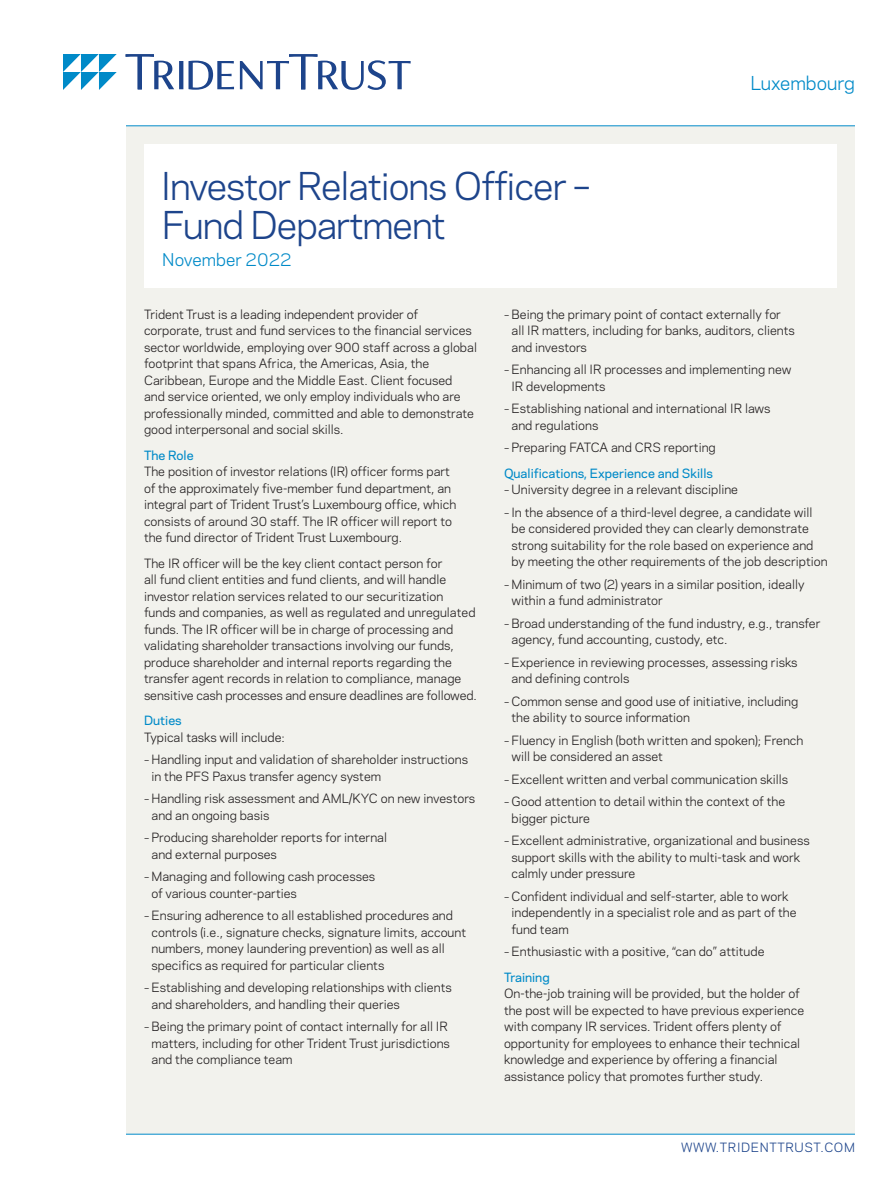
<style>
.page{position:relative;width:891px;height:1188px;background:#fff}
.page>*{position:absolute;margin:0;border:0;box-sizing:border-box;transform-origin:0 0}
.t1{font:36px/39px "Polaris";letter-spacing:-.03em;color:#1d448b}
.t2{font:18px "Polaris";color:#008ac8}
.t3{font:16.5px "Polaris";color:#008ac8}
._1st_Paragraph{font:12px/16.5px "Polaris";color:#231f20}
.Head_1{font:500 12px "Polaris";color:#008ac8}
.t4{font:12px "Polaris";letter-spacing:.05em;color:#1d448b}
.s1{font-size:10.5px}
</style>
<div class="page">
<div style="left:126px;top:126px;width:729px;height:1008px;background:#f2f2ed"></div>
<hr style="left:126px;top:126px;width:729px;height:1px;background:#008ac8">
<hr style="left:126px;top:1134px;width:729px;height:1px;background:#008ac8">
<svg style="left:126px;top:54px;width:285px;height:36px"></svg>
<svg style="left:63px;top:54px;width:54px;height:36px"></svg>
<div style="left:144px;top:144px;width:693px;height:144px;background:#fff"></div>
<h1 class="t1" style="left:161px;top:164px;width:431px">Investor Relations Officer –<br>Fund Department</h1>
<h3 class="t3" style="left:162px;top:247px;width:131px">November 2022</h3>
<h2 class="t2" style="left:751px;top:70px;width:106px">Luxembourg</h2>
<p class="_1st_Paragraph" style="left:144px;top:305px;width:335px">Trident Trust is a leading independent provider of corporate, trust and fund services to the financial services sector worldwide, employing over 900 staff across a global footprint that spans Africa, the Americas, Asia, the Caribbean, Europe and the Middle East. Client focused<br>and service oriented, we only employ individuals who are professionally minded, committed and able to demonstrate good interpersonal and social skills.</p>
<p class="Head_1" style="left:144px;top:446px;width:51px">The Role</p>
<p class="_1st_Paragraph" style="left:144px;top:463px;width:314px">The position of investor relations (IR) officer forms part of the approximately five-member fund department, an integral part of Trident Trust’s Luxembourg office, which consists of around 30 staff. The IR officer will report to the fund director of Trident Trust Luxembourg.</p>
<p class="_1st_Paragraph" style="left:144px;top:554px;width:334px">The IR officer will be the key client contact person for<br>all fund client entities and fund clients, and will handle investor relation services related to our securitization funds and companies, as well as regulated and unregulated funds. The IR officer will be in charge of processing and validating shareholder transactions involving our funds, produce shareholder and internal reports regarding the transfer agent records in relation to compliance, manage sensitive cash processes and ensure deadlines are followed.</p>
<p class="Head_1" style="left:144px;top:711px;width:39px">Duties</p>
<p class="_1st_Paragraph" style="left:144px;top:728px;width:142px">Typical tasks will include:</p>
<p class="_1st_Paragraph" style="left:152px;top:751px;width:318px;text-indent:-8px"><span class="s1">–</span> Handling input and validation of shareholder instructions in the PFS Paxus transfer agency system</p>
<p class="_1st_Paragraph" style="left:152px;top:790px;width:325px;text-indent:-8px"><span class="s1">–</span> Handling risk assessment and AML/KYC on new investors and an ongoing basis</p>
<p class="_1st_Paragraph" style="left:152px;top:829px;width:237px;text-indent:-8px"><span class="s1">–</span> Producing shareholder reports for internal and external purposes</p>
<p class="_1st_Paragraph" style="left:152px;top:868px;width:225px;text-indent:-8px"><span class="s1">–</span> Managing and following cash processes of various counter-parties</p>
<p class="_1st_Paragraph" style="left:152px;top:907px;width:316px;text-indent:-8px"><span class="s1">–</span> Ensuring adherence to all established procedures and controls (i.e., signature checks, signature limits, account numbers, money laundering prevention) as well as all specifics as required for particular clients</p>
<p class="_1st_Paragraph" style="left:152px;top:979px;width:302px;text-indent:-8px"><span class="s1">–</span> Establishing and developing relationships with clients and shareholders, and handling their queries</p>
<p class="_1st_Paragraph" style="left:152px;top:1018px;width:300px;text-indent:-8px"><span class="s1">–</span> Being the primary point of contact internally for all IR matters, including for other Trident Trust jurisdictions and the compliance team</p>
<p class="_1st_Paragraph" style="left:512px;top:305px;width:285px;text-indent:-8px"><span class="s1">–</span> Being the primary point of contact externally for all IR matters, including for banks, auditors, clients and investors</p>
<p class="_1st_Paragraph" style="left:512px;top:361px;width:281px;text-indent:-8px"><span class="s1">–</span> Enhancing all IR processes and implementing new<br>IR developments</p>
<p class="_1st_Paragraph" style="left:512px;top:400px;width:260px;text-indent:-8px"><span class="s1">–</span> Establishing national and international IR laws and regulations</p>
<p class="_1st_Paragraph" style="left:504px;top:439px;width:213px"><span class="s1">–</span> Preparing FATCA and CRS reporting</p>
<p class="Head_1" style="left:504px;top:464px;width:210px">Qualifications, Experience and Skills</p>
<p class="_1st_Paragraph" style="left:504px;top:481px;width:236px"><span class="s1">–</span> University degree in a relevant discipline</p>
<p class="_1st_Paragraph" style="left:512px;top:503px;width:318px;text-indent:-8px"><span class="s1">–</span> In the absence of a third-level degree, a candidate will be considered provided they can clearly demonstrate strong suitability for the role based on experience and by meeting the other requirements of the job description</p>
<p class="_1st_Paragraph" style="left:512px;top:575px;width:295px;text-indent:-8px"><span class="s1">–</span> Minimum of two (2) years in a similar position, ideally within a fund administrator</p>
<p class="_1st_Paragraph" style="left:512px;top:614px;width:311px;text-indent:-8px"><span class="s1">–</span> Broad understanding of the fund industry, e.g., transfer agency, fund accounting, custody, etc.</p>
<p class="_1st_Paragraph" style="left:512px;top:653px;width:288px;text-indent:-8px"><span class="s1">–</span> Experience in reviewing processes, assessing risks and defining controls</p>
<p class="_1st_Paragraph" style="left:512px;top:692px;width:288px;text-indent:-8px"><span class="s1">–</span> Common sense and good use of initiative, including the ability to source information</p>
<p class="_1st_Paragraph" style="left:512px;top:731px;width:293px;text-indent:-8px"><span class="s1">–</span> Fluency in English (both written and spoken); French will be considered an asset</p>
<p class="_1st_Paragraph" style="left:504px;top:770px;width:286px"><span class="s1">–</span> Excellent written and verbal communication skills</p>
<p class="_1st_Paragraph" style="left:512px;top:793px;width:275px;text-indent:-8px"><span class="s1">–</span> Good attention to detail within the context of the bigger picture</p>
<p class="_1st_Paragraph" style="left:512px;top:832px;width:300px;text-indent:-8px"><span class="s1">–</span> Excellent administrative, organizational and business support skills with the ability to multi-task and work calmly under pressure</p>
<p class="_1st_Paragraph" style="left:512px;top:887px;width:287px;text-indent:-8px"><span class="s1">–</span> Confident individual and self-starter, able to work independently in a specialist role and as part of the fund team</p>
<p class="_1st_Paragraph" style="left:504px;top:943px;width:262px"><span class="s1">–</span> Enthusiastic with a positive, “can do” attitude</p>
<p class="Head_1" style="left:504px;top:968px;width:47px">Training</p>
<p class="_1st_Paragraph" style="left:504px;top:985px;width:302px">On-the-job training will be provided, but the holder of the post will be expected to have previous experience with company IR services. Trident offers plenty of opportunity for employees to enhance their technical knowledge and experience by offering a financial assistance policy that promotes further study.</p>
<p class="t4" style="left:681px;top:1138px;width:175px">WWW.TRIDENTTRUST.COM</p>
</div>
